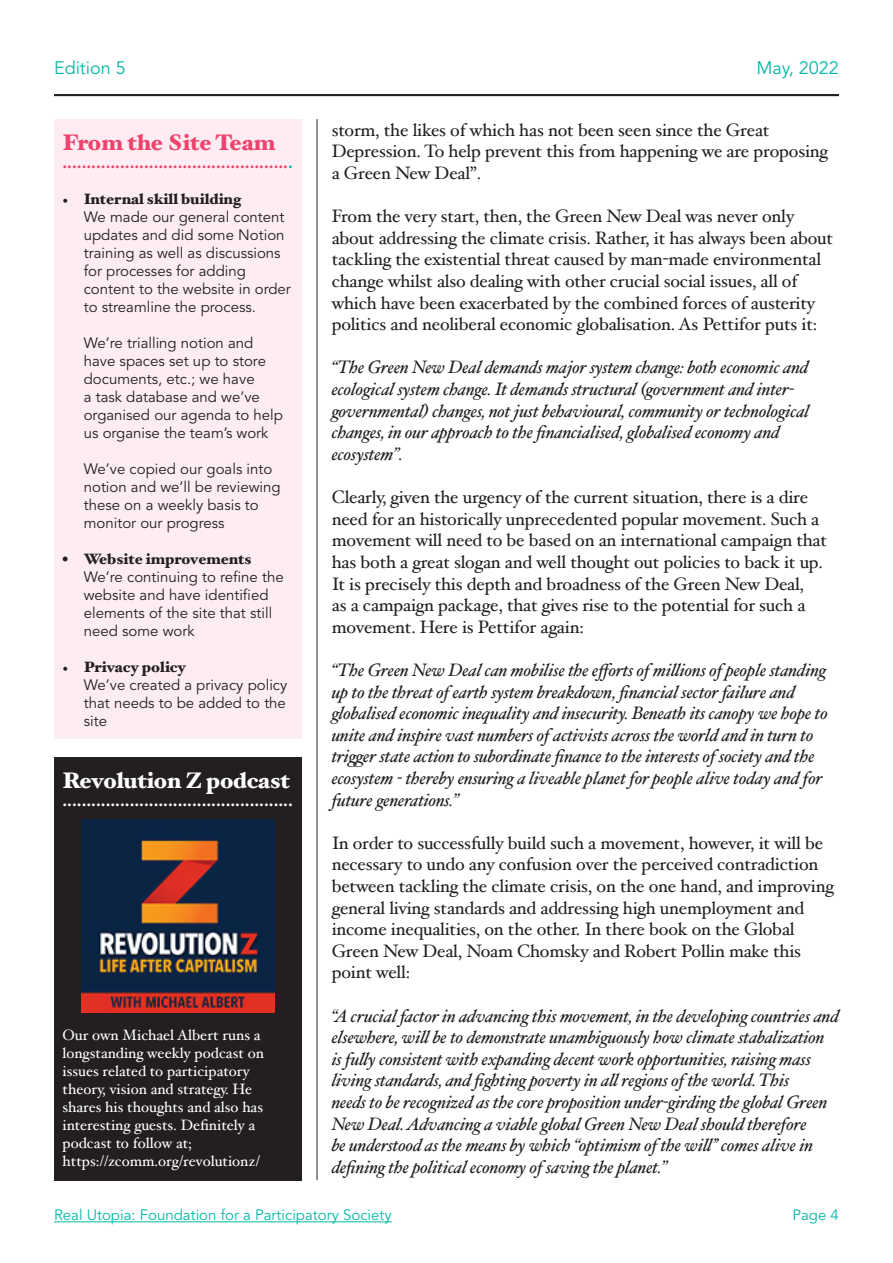
<style>
.page{position:relative;width:893px;height:1263px;background:#fff}
.page>*{position:absolute;margin:0;border:0;box-sizing:border-box;transform-origin:0 0}
.t1{font:900 22.5px "Hoefler Text";letter-spacing:-.01em;color:#fff}
.t2{font:900 22.5px "Hoefler Text";color:#ef426d}
.t3{font:italic 18px/21.6px "Hoefler Text";letter-spacing:-.01em;color:#231f20}
.t4{font:18px/21.6px "Hoefler Text";letter-spacing:-.01em;color:#231f20}
.t5{font:18px "Avenir LT Std";color:#07b8a9}
.t6{font:15px/18px "Avenir LT Std";color:#231f20}
.t7{font:15px/18px "Hoefler Text";color:#fff}
.t8{font:900 15px "Hoefler Text";color:#231f20}
.t9{font:15px "Avenir LT Std";color:#07b8a9}
.t10{font:900 15px "Hoefler Text";color:#fff}
.t11{font:900 15px "Hoefler Text";color:#ef426d}
.s1{color:#07b8a9}
.s2{font-family:"Minion Pro";font-weight:400}
</style>
<div class="page">
<hr style="left:54px;top:1221px;width:338px;height:1px;background:#07b8a9">
<hr style="left:54px;top:94px;width:785px;height:2px;background:#231f20">
<div style="left:54px;top:757px;width:248px;height:423px;background:#231f20"></div>
<hr style="left:317px;top:119px;width:1px;height:1061px;background:#231f20">
<div style="left:54px;top:119px;width:248px;height:619px;background:#fdedf2"></div>
<img style="left:82px;top:819px;width:192px;height:193px">
<p class="t5" style="left:54px;top:57px;width:73px">Edition 5</p>
<p class="t2" style="left:63px;top:129px;width:214px">From the Site Team</p>
<p class="t11" style="left:63px;top:154px;width:232px">...............................................<span class="s1">.</span></p>
<p class="t8" style="left:63px;top:190px;width:180px"><span class="s2">•</span> Internal skill building</p>
<p class="t6" style="left:84px;top:208px;width:209px">We made our general content updates and did some Notion training as well as discussions for processes for adding content to the website in order to streamline the process.</p>
<p class="t6" style="left:84px;top:334px;width:201px">We’re trialling notion and have spaces set up to store documents, etc.; we have<br>a task database and we’ve organised our agenda to help us organise the team’s work</p>
<p class="t6" style="left:84px;top:460px;width:198px">We’ve copied our goals into notion and we’ll be reviewing these on a weekly basis to monitor our progress</p>
<p class="t8" style="left:63px;top:550px;width:191px">• Website improvements</p>
<p class="t6" style="left:84px;top:568px;width:202px">We’re continuing to refine the website and have identified elements of the site that still need some work</p>
<p class="t8" style="left:63px;top:658px;width:125px"><span class="s2">•</span> Privacy policy</p>
<p class="t6" style="left:84px;top:676px;width:205px;text-align:justify">We’ve created a privacy policy that needs to be added to the site</p>
<p class="t1" style="left:63px;top:767px;width:229px">Revolution Z podcast</p>
<p class="t10" style="left:63px;top:792px;width:232px">................................................</p>
<p class="t7" style="left:63px;top:1026px;width:203px">Our own Michael Albert runs a longstanding weekly podcast on issues related to participatory theory, vision and strategy. He shares his thoughts and also has interesting guests. Definitely a podcast to follow at; https://zcomm.org/revolutionz/</p>
<p class="t5" style="left:756px;top:57px;width:84px">May, 2022</p>
<p class="t4" style="left:332px;top:119px;width:498px">storm, the likes of which has not been seen since the Great<br>Depression. To help prevent this from happening we are proposing a Green New Deal”.</p>
<p class="t4" style="left:332px;top:205px;width:503px">From the very start, then, the Green New Deal was never only about addressing the climate crisis. Rather, it has always been about tackling the existential threat caused by man-made environmental change whilst also dealing with other crucial social issues, all of which have been exacerbated by the combined forces of austerity politics and neoliberal economic globalisation. As Pettifor puts it:</p>
<p class="t3" style="left:332px;top:356px;width:479px">“The Green New Deal demands major system change: both economic and ecological system change. It demands structural (government and inter&shy;governmental) changes, not just behavioural, community or technological changes, in our approach to the financialised, globalised economy and ecosystem”.</p>
<p class="t4" style="left:332px;top:486px;width:497px">Clearly, given the urgency of the current situation, there is a dire need for an historically unprecedented popular movement. Such a movement will need to be based on an international campaign that has both a great slogan and well thought out policies to back it up.<br>It is precisely this depth and broadness of the Green New Deal,<br>as a campaign package, that gives rise to the potential for such a movement. Here is Pettifor again:</p>
<p class="t3" style="left:332px;top:659px;width:498px">“The Green New Deal can mobilise the efforts of millions of people standing up to the threat of earth system breakdown, financial sector failure and globalised economic inequality and insecurity. Beneath its canopy we hope to unite and inspire vast numbers of activists across the world and in turn to trigger state action to subordinate finance to the interests of society and the ecosystem - thereby ensuring a liveable planet for people alive today and for future generations.”</p>
<p class="t4" style="left:332px;top:832px;width:504px">In order to successfully build such a movement, however, it will be necessary to undo any confusion over the perceived contradiction between tackling the climate crisis, on the one hand, and improving general living standards and addressing high unemployment and income inequalities, on the other. In there book on the Global Green New Deal, Noam Chomsky and Robert Pollin make this point well:</p>
<p class="t3" style="left:332px;top:1004px;width:509px">“A crucial factor in advancing this movement, in the developing countries and elsewhere, will be to demonstrate unambiguously how climate stabalization is fully consistent with expanding decent work opportunities, raising mass living standards, and fighting poverty in all regions of the world. This<br>needs to be recognized as the core proposition under-girding the global Green New Deal. Advancing a viable global Green New Deal should therefore<br>be understood as the means by which “optimism of the will’’ comes alive in defining the political economy of saving the planet.”</p>
<p class="t9" style="left:54px;top:1206px;width:339px">Real Utopia: Foundation for a Participatory Society</p>
<p class="t9" style="left:793px;top:1206px;width:48px">Page 4</p>
</div>
